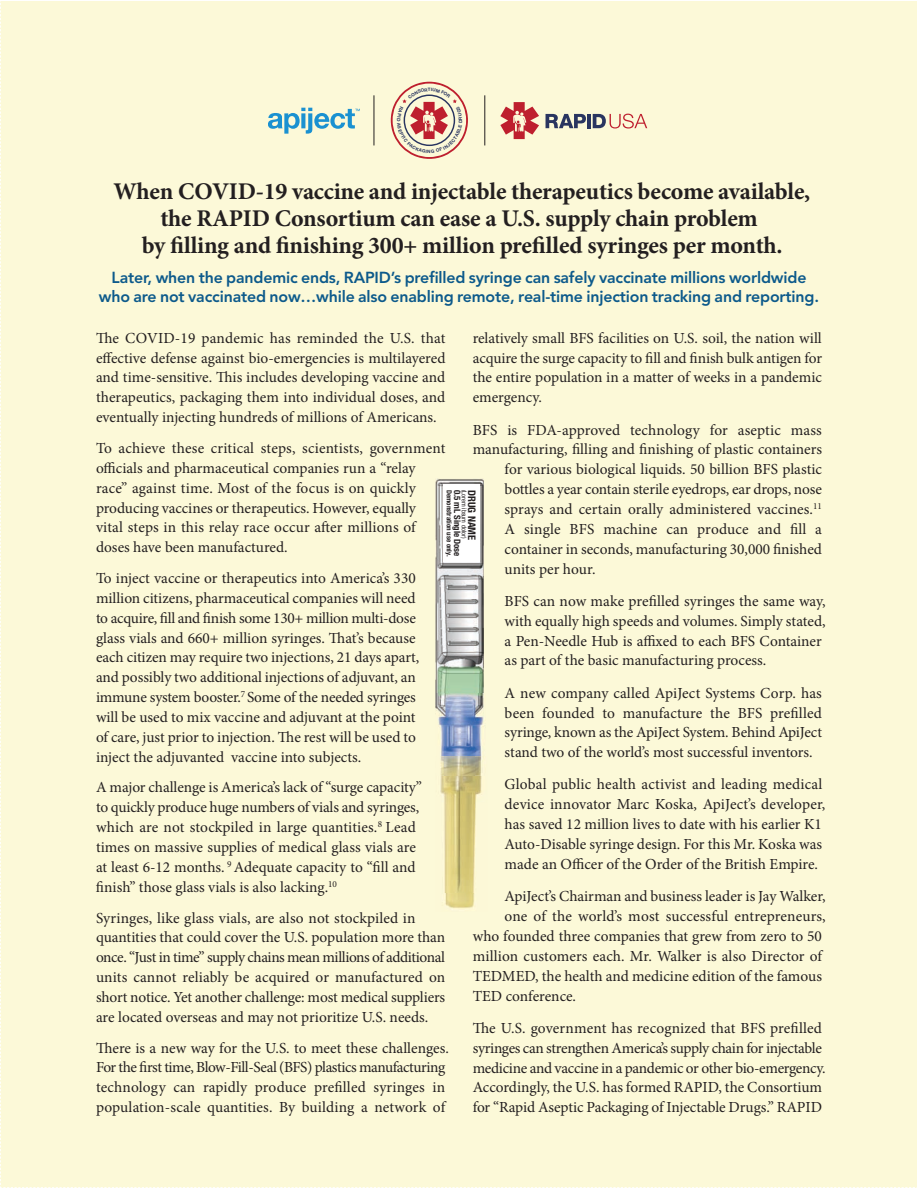
<style>
.page{position:relative;width:918px;height:1188px;background:#fff}
.page>*{position:absolute;margin:0;border:0;box-sizing:border-box;transform-origin:0 0}
.t1{font:700 24px/27px "Minion Pro";letter-spacing:-.01em;color:#231f20;text-align:center}
.t2{font:800 15.9px/19.5px "Avenir LT Std";letter-spacing:-.01em;color:#0d5a8b;text-align:center}
.t3{font:15.3px/20px "Minion Pro";color:#231f20}
.t4{font:700 condensed 10.5px "Helvetica Neue LT Std";color:#231f20}
.t5{font:700 condensed 8.85px "Helvetica Neue LT Std";letter-spacing:-.005em;color:#231f20}
.t6{font:700 condensed 6.9px "Helvetica Neue LT Std";color:#231f20}
.t7{font:condensed 6.6px "Helvetica Neue LT Std";color:#231f20}
</style>
<div class="page">
<div style="left:0;top:1px;width:917px;height:1187px;background:#fcf9d8"></div>
<h1 class="t1" style="left:114px;top:180px;width:698px">When COVID-19 vaccine and injectable therapeutics become available, the RAPID Consortium can ease a U.S. supply chain problem<br>by filling and finishing 300+ million prefilled syringes per month.</h1>
<p class="t2" style="left:99px;top:269px;width:722px">Later, when the pandemic ends, RAPID’s prefilled syringe can safely vaccinate millions worldwide who are not vaccinated now…while also enabling remote, real-time injection tracking and reporting.</p>
<p class="t3" style="left:96px;top:329px;width:351px;text-align:justify">The COVID-19 pandemic has reminded the U.S. that effective defense against bio-emergencies is multilayered and time-sensitive. This includes developing vaccine and therapeutics, packaging them into individual doses, and eventually injecting hundreds of millions of Americans.</p>
<p class="t3" style="left:96px;top:439px;width:351px">To achieve these critical steps, scientists, government officials and pharmaceutical companies run a “relay race” against time. Most of the focus is on quickly producing vaccines or therapeutics. However, equally vital steps in this relay race occur after millions of doses have been manufactured.</p>
<p class="t3" style="left:96px;top:570px;width:325px">To inject vaccine or therapeutics into America’s 330 million citizens, pharmaceutical companies will need to acquire, fill and finish some 130+ million multi-dose glass vials and 660+ million syringes. That’s because each citizen may require two injections, 21 days apart, and possibly two additional injections of adjuvant, an immune system booster.<sup>7</sup> Some of the needed syringes will be used to mix vaccine and adjuvant at the point of care, just prior to injection. The rest will be used to inject the adjuvanted vaccine into subjects.</p>
<p class="t3" style="left:96px;top:779px;width:328px">A major challenge is America’s lack of “surge capacity” to quickly produce huge numbers of vials and syringes, which are not stockpiled in large quantities.<sup>8</sup> Lead times on massive supplies of medical glass vials are at least 6-12 months. <sup>9</sup> Adequate capacity to “fill and finish” those glass vials is also lacking.<sup>10</sup></p>
<p class="t3" style="left:96px;top:909px;width:351px">Syringes, like glass vials, are also not stockpiled in quantities that could cover the U.S. population more than once. “Just in time” supply chains mean millions of additional units cannot reliably be acquired or manufactured on short notice. Yet another challenge: most medical suppliers are located overseas and may not prioritize U.S. needs.</p>
<p class="t3" style="left:96px;top:1039px;width:354px">There is a new way for the U.S. to meet these challenges.<br>For the first time, Blow-Fill-Seal (BFS) plastics manufacturing technology can rapidly produce prefilled syringes in population-scale quantities. By building a network of</p>
<p class="t3" style="left:473px;top:329px;width:351px;text-align:justify">relatively small BFS facilities on U.S. soil, the nation will acquire the surge capacity to fill and finish bulk antigen for the entire population in a matter of weeks in a pandemic emergency.</p>
<p class="t3" style="left:473px;top:421px;width:351px">BFS is FDA-approved technology for aseptic mass</p>
<p class="t3" style="left:473px;top:441px;width:351px">manufacturing, filling and finishing of plastic containers</p>
<p class="t3" style="left:505px;top:461px;width:319px">for various biological liquids. 50 billion BFS plastic</p>
<p class="t3" style="left:505px;top:481px;width:319px">bottles a year contain sterile eyedrops, ear drops, nose</p>
<p class="t3" style="left:505px;top:501px;width:319px">sprays and certain orally administered vaccines.<sup>11</sup></p>
<p class="t3" style="left:505px;top:520px;width:319px">A single BFS machine can produce and fill a</p>
<p class="t3" style="left:505px;top:540px;width:319px">container in seconds, manufacturing 30,000 finished</p>
<p class="t3" style="left:505px;top:560px;width:93px">units per hour.</p>
<p class="t3" style="left:505px;top:592px;width:323px">BFS can now make prefilled syringes the same way, with equally high speeds and volumes. Simply stated, a Pen-Needle Hub is affixed to each BFS Container as part of the basic manufacturing process.</p>
<p class="t3" style="left:505px;top:684px;width:319px;text-align:justify">A new company called ApiJect Systems Corp. has been founded to manufacture the BFS prefilled syringe, known as the ApiJect System. Behind ApiJect stand two of the world’s most successful inventors.</p>
<p class="t3" style="left:505px;top:776px;width:322px">Global public health activist and leading medical device innovator Marc Koska, ApiJect’s developer, has saved 12 million lives to date with his earlier K1<br>Auto-Disable syringe design. For this Mr. Koska was made an Officer of the Order of the British Empire.</p>
<p class="t3" style="left:505px;top:888px;width:322px">ApiJect’s Chairman and business leader is Jay Walker,</p>
<p class="t3" style="left:505px;top:908px;width:323px">one of the world’s most successful entrepreneurs,</p>
<p class="t3" style="left:473px;top:928px;width:351px">who founded three companies that grew from zero to 50</p>
<p class="t3" style="left:473px;top:947px;width:351px">million customers each. Mr. Walker is also Director of</p>
<p class="t3" style="left:473px;top:967px;width:351px">TEDMED, the health and medicine edition of the famous</p>
<p class="t3" style="left:473px;top:987px;width:105px">TED conference.</p>
<p class="t3" style="left:473px;top:1019px;width:355px">The U.S. government has recognized that BFS prefilled syringes can strengthen America’s supply chain for injectable medicine and vaccine in a pandemic or other bio-emergency.<br>Accordingly, the U.S. has formed RAPID, the Consortium for “Rapid Aseptic Packaging of Injectable Drugs.” RAPID</p>
<p class="t6" style="left:453px;top:490px;width:68px;rotate:90deg">Demonstration use only.</p>
<p class="t5" style="left:462px;top:490px;width:68px;rotate:90deg">0.5 mL Single Dose</p>
<p class="t7" style="left:468px;top:490px;width:50px;rotate:90deg">(Lorem ibsum dolor)</p>
<p class="t4" style="left:478px;top:490px;width:52px;rotate:90deg">DRUG NAME</p>
</div>
